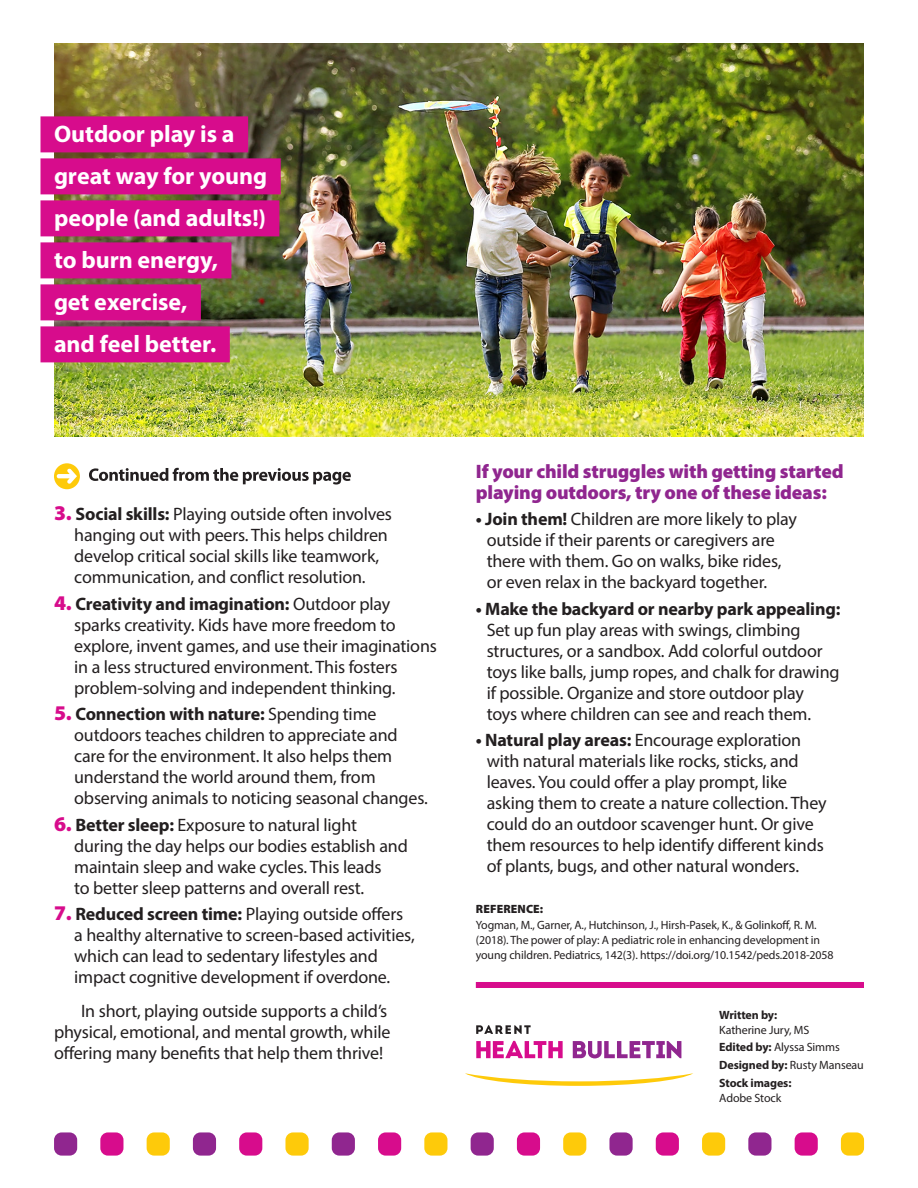
<style>
.page{position:relative;width:918px;height:1188px;background:#fff}
.page>*{position:absolute;margin:0;border:0;box-sizing:border-box;transform-origin:0 0}
.Pullout__Over_Photo{font:700 24px "Myriad Pro";color:#fff}
.Subhead{font:900 19.5px/21px "Myriad Pro";letter-spacing:-.01em;color:#90268f}
.Body{font:18px/21px "Myriad Pro";letter-spacing:-.01em;color:#231f20}
._1_Reference{font:12px/15px "Myriad Pro";letter-spacing:-.01em;color:#231f20}
.t1{font:700 12px/15px "Myriad Pro";letter-spacing:-.01em;color:#231f20}
.REFERENCES{font:900 12px "Myriad Pro";letter-spacing:.01em;color:#231f20}
.s1{font-weight:900;font-size:21px;color:#d70c8c}
.s2{font-weight:700}
.s3{font-weight:400}
</style>
<div class="page">
<div style="left:54px;top:1132px;width:23px;height:24px;background:#90268f;border-radius:8px"></div>
<div style="left:193px;top:1132px;width:23px;height:24px;background:#90268f;border-radius:8px"></div>
<div style="left:332px;top:1132px;width:23px;height:24px;background:#90268f;border-radius:8px"></div>
<div style="left:471px;top:1132px;width:23px;height:24px;background:#90268f;border-radius:8px"></div>
<div style="left:609px;top:1132px;width:24px;height:24px;background:#90268f;border-radius:8px"></div>
<div style="left:748px;top:1132px;width:23px;height:24px;background:#90268f;border-radius:8px"></div>
<div style="left:100px;top:1132px;width:23px;height:24px;background:#d70c8c;border-radius:8px"></div>
<div style="left:239px;top:1132px;width:23px;height:24px;background:#d70c8c;border-radius:8px"></div>
<div style="left:378px;top:1132px;width:23px;height:24px;background:#d70c8c;border-radius:8px"></div>
<div style="left:517px;top:1132px;width:23px;height:24px;background:#d70c8c;border-radius:8px"></div>
<div style="left:656px;top:1132px;width:23px;height:24px;background:#d70c8c;border-radius:8px"></div>
<div style="left:795px;top:1132px;width:23px;height:24px;background:#d70c8c;border-radius:8px"></div>
<div style="left:147px;top:1132px;width:23px;height:24px;background:#feca0a;border-radius:8px"></div>
<div style="left:285px;top:1132px;width:24px;height:24px;background:#feca0a;border-radius:8px"></div>
<div style="left:424px;top:1132px;width:23px;height:24px;background:#feca0a;border-radius:8px"></div>
<div style="left:563px;top:1132px;width:23px;height:24px;background:#feca0a;border-radius:8px"></div>
<div style="left:702px;top:1132px;width:23px;height:24px;background:#feca0a;border-radius:8px"></div>
<div style="left:841px;top:1132px;width:23px;height:24px;background:#feca0a;border-radius:8px"></div>
<div style="left:476px;top:982px;width:388px;height:6px;background:#d70c8c"></div>
<svg style="left:465px;top:1073px;width:228px;height:13px"></svg>
<svg style="left:573px;top:1041px;width:108px;height:17px"></svg>
<svg style="left:476px;top:1041px;width:87px;height:17px"></svg>
<svg style="left:476px;top:1025px;width:55px;height:9px"></svg>
<svg style="left:54px;top:463px;width:26px;height:26px"></svg>
<svg style="left:89px;top:468px;width:262px;height:17px"></svg>
<img style="left:54px;top:43px;width:810px;height:393px">
<div style="left:40px;top:116px;width:208px;height:36px;background:#d70c8c"></div>
<div style="left:40px;top:158px;width:241px;height:36px;background:#d70c8c"></div>
<div style="left:40px;top:200px;width:239px;height:36px;background:#d70c8c"></div>
<div style="left:40px;top:242px;width:191px;height:36px;background:#d70c8c"></div>
<div style="left:40px;top:284px;width:161px;height:36px;background:#d70c8c"></div>
<div style="left:40px;top:326px;width:190px;height:36px;background:#d70c8c"></div>
<p class="Pullout__Over_Photo" style="left:54px;top:119px;width:182px">Outdoor play is a</p>
<p class="Pullout__Over_Photo" style="left:54px;top:161px;width:215px">great way for young</p>
<p class="Pullout__Over_Photo" style="left:54px;top:203px;width:213px">people (and adults!)</p>
<p class="Pullout__Over_Photo" style="left:54px;top:245px;width:165px">to burn energy,</p>
<p class="Pullout__Over_Photo" style="left:54px;top:287px;width:135px">get exercise,</p>
<p class="Pullout__Over_Photo" style="left:54px;top:329px;width:164px">and feel better.</p>
<p class="Body" style="left:74px;top:504px;width:319px;text-indent:-20px"><span class="s1">3.</span> <span class="s2">Social skills:</span> Playing outside often involves hanging out with peers. This helps children develop critical social skills like teamwork, communication, and conflict resolution.</p>
<p class="Body" style="left:74px;top:593px;width:364px;text-indent:-20px"><span class="s1">4.</span> <span class="s2">Creativity and imagination:</span> Outdoor play sparks creativity. Kids have more freedom to explore, invent games, and use their imaginations in a less structured environment. This fosters problem-solving and independent thinking.</p>
<p class="Body" style="left:74px;top:703px;width:355px;text-indent:-20px"><span class="s1">5.</span> <span class="s2">Connection with nature:</span> Spending time outdoors teaches children to appreciate and care for the environment. It also helps them understand the world around them, from observing animals to noticing seasonal changes.</p>
<p class="Body" style="left:74px;top:814px;width:335px;text-indent:-20px"><span class="s1">6.</span> <span class="s2">Better sleep:</span> Exposure to natural light during the day helps our bodies establish and maintain sleep and wake cycles. This leads<br>to better sleep patterns and overall rest.</p>
<p class="Body" style="left:74px;top:903px;width:342px;text-indent:-20px"><span class="s1">7.</span> <span class="s2">Reduced screen time:</span> Playing outside offers a healthy alternative to screen-based activities, which can lead to sedentary lifestyles and impact cognitive development if overdone.</p>
<p class="Body" style="left:54px;top:1001px;width:338px;text-indent:27px">In short, playing outside supports a child’s physical, emotional, and mental growth, while offering many benefits that help them thrive!</p>
<p class="Subhead" style="left:476px;top:460px;width:369px">If your child struggles with getting started playing outdoors, try one of these ideas:</p>
<p class="Body" style="left:487px;top:509px;width:312px;text-indent:-11px"><span class="s2">• Join them!</span> Children are more likely to play outside if their parents or caregivers are there with them. Go on walks, bike rides, or even relax in the backyard together.</p>
<p class="Body" style="left:487px;top:598px;width:355px;text-indent:-11px"><span class="s2">• Make the backyard or nearby park appealing:<br></span>Set up fun play areas with swings, climbing structures, or a sandbox. Add colorful outdoor toys like balls, jump ropes, and chalk for drawing if possible. Organize and store outdoor play<br>toys where children can see and reach them.</p>
<p class="Body" style="left:487px;top:729px;width:342px;text-indent:-11px"><span class="s2">• Natural play areas:</span> Encourage exploration with natural materials like rocks, sticks, and leaves. You could offer a play prompt, like asking them to create a nature collection. They could do an outdoor scavenger hunt. Or give them resources to help identify different kinds of plants, bugs, and other natural wonders.</p>
<p class="REFERENCES" style="left:476px;top:901px;width:69px">REFERENCE:</p>
<p class="_1_Reference" style="left:476px;top:918px;width:359px">Yogman, M., Garner, A., Hutchinson, J., Hirsh-Pasek, K., &amp; Golinkoff, R. M. (2018). The power of play: A pediatric role in enhancing development in young children. Pediatrics, 142(3). https://doi.org/10.1542/peds.2018-2058</p>
<p class="_1_Reference" style="left:719px;top:1007px;width:92px"><span class="s2">Written by:<br></span>Katherine Jury, MS</p>
<p class="_1_Reference" style="left:719px;top:1039px;width:122px"><span class="s2">Edited by:</span> Alyssa Simms</p>
<p class="_1_Reference" style="left:719px;top:1057px;width:146px"><span class="s2">Designed by:</span> Rusty Manseau</p>
<p class="t1" style="left:719px;top:1075px;width:74px">Stock images:<br><span class="s3">Adobe Stock</span></p>
</div>
